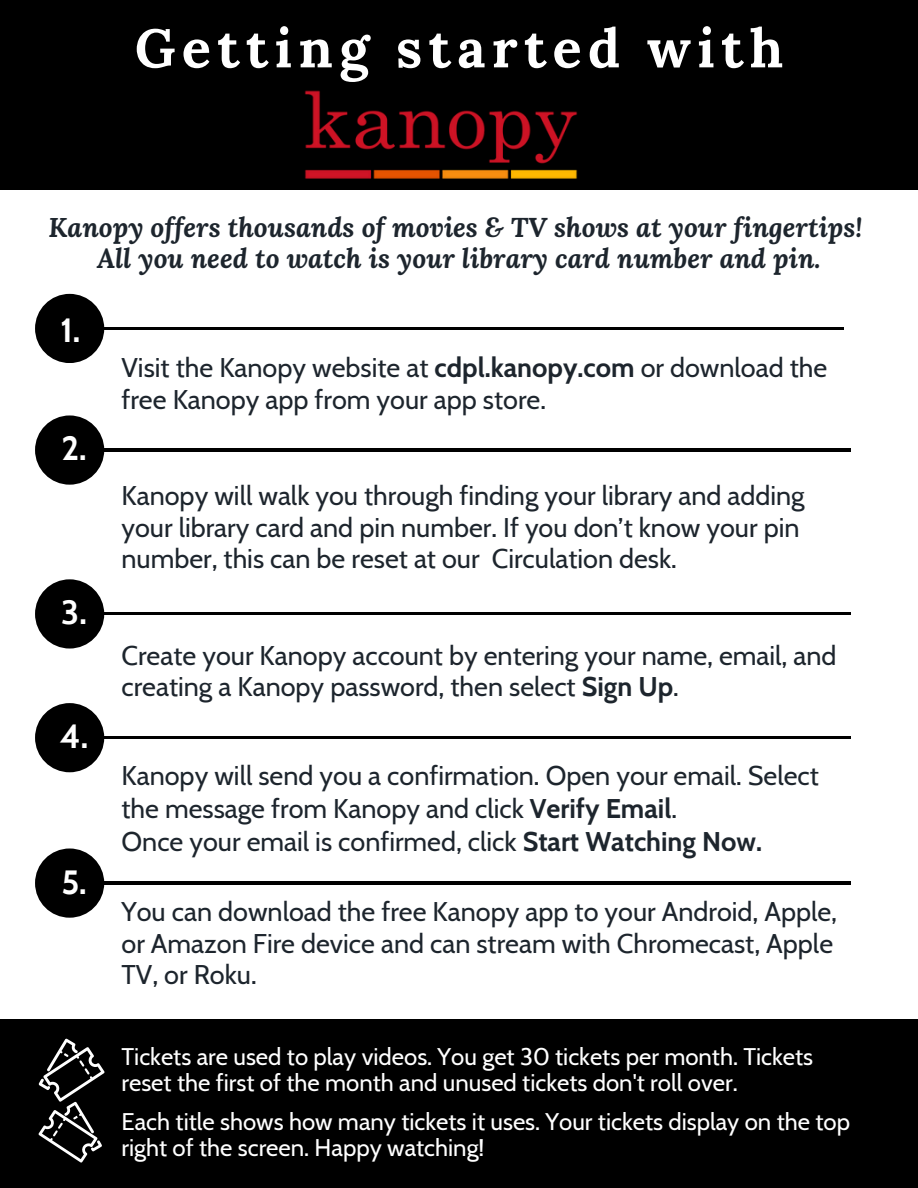
<style>
.page{position:relative;width:918px;height:1188px;background:#fff}
.page>*{position:absolute;margin:0;border:0;box-sizing:border-box;transform-origin:0 0}
.t1{font:700 54px "Lora";letter-spacing:.115em;color:#fff}
.t2{font:700 33.45px "Cabin";color:#fff}
.t3{font:27px/31.5px "Cabin";color:#1d252d}
.t4{font:italic 700 27px/30.3px "Lora";color:#1d252d;text-align:center}
.t5{font:24px/26px "Cabin";color:#fff}
.s1{font-weight:700}
</style>
<div class="page">
<div style="left:0;top:0;width:918px;height:190px;background:#000"></div>
<div style="left:35px;top:415px;width:69px;height:70px;background:#000;border-radius:50%"></div>
<hr style="left:71px;top:449px;width:780px;height:2px;background:#000">
<div style="left:0;top:1019px;width:918px;height:169px;background:#000"></div>
<div style="left:35px;top:579px;width:69px;height:70px;background:#000;border-radius:50%"></div>
<hr style="left:71px;top:612px;width:780px;height:3px;background:#000">
<div style="left:35px;top:703px;width:69px;height:69px;background:#000;border-radius:50%"></div>
<hr style="left:71px;top:736px;width:780px;height:3px;background:#000">
<div style="left:35px;top:848px;width:69px;height:70px;background:#000;border-radius:50%"></div>
<hr style="left:71px;top:882px;width:780px;height:2px;background:#000">
<div style="left:35px;top:294px;width:69px;height:69px;background:#000;border-radius:50%"></div>
<hr style="left:64px;top:327px;width:780px;height:3px;background:#000">
<img style="left:304px;top:90px;width:274px;height:89px">
<svg style="left:39px;top:1039px;width:66px;height:123px"></svg>
<h4 class="t1" style="left:135px;top:13px;width:650px">Getting started with</h4>
<h2 class="t4" style="left:48px;top:212px;width:815px">Kanopy offers thousands of movies &amp; TV shows at your fingertips!<br>All you need to watch is your library card number and pin.</h2>
<h2 class="t2" style="left:60px;top:310px;width:21px">1.</h2>
<p class="t2" style="left:61px;top:428px;width:27px">2.</p>
<h4 class="t2" style="left:61px;top:592px;width:27px">3.</h4>
<h2 class="t2" style="left:60px;top:716px;width:30px">4.</h2>
<h4 class="t2" style="left:61px;top:861px;width:27px">5.</h4>
<h1 class="t3" style="left:122px;top:352px;width:707px">Visit the Kanopy website at <span class="s1">cdpl.kanopy.com</span> or download the free Kanopy app from your app store.</h1>
<h3 class="t3" style="left:122px;top:480px;width:685px">Kanopy will walk you through finding your library and adding your library card and pin number. If you don’t know your pin number, this can be reset at our Circulation desk.</h3>
<p class="t3" style="left:122px;top:639px;width:717px">Create your Kanopy account by entering your name, email, and creating a Kanopy password, then select <span class="s1">Sign Up</span>.</p>
<h4 class="t3" style="left:122px;top:759px;width:699px;line-height:32.7px">Kanopy will send you a confirmation. Open your email. Select the message from Kanopy and click <span class="s1">Verify Email</span>.<br>Once your email is confirmed, click <span class="s1">Start Watching Now.</span></h4>
<h2 class="t3" style="left:122px;top:896px;width:717px">You can download the free Kanopy app to your Android, Apple, or Amazon Fire device and can stream with Chromecast, Apple<br>TV, or Roku.</h2>
<p class="t5" style="left:122px;top:1044px;width:693px">Tickets are used to play videos. You get 30 tickets per month. Tickets reset the first of the month and unused tickets don't roll over.</p>
<p class="t5" style="left:122px;top:1109px;width:730px">Each title shows how many tickets it uses. Your tickets display on the top right of the screen. Happy watching!</p>
</div>
